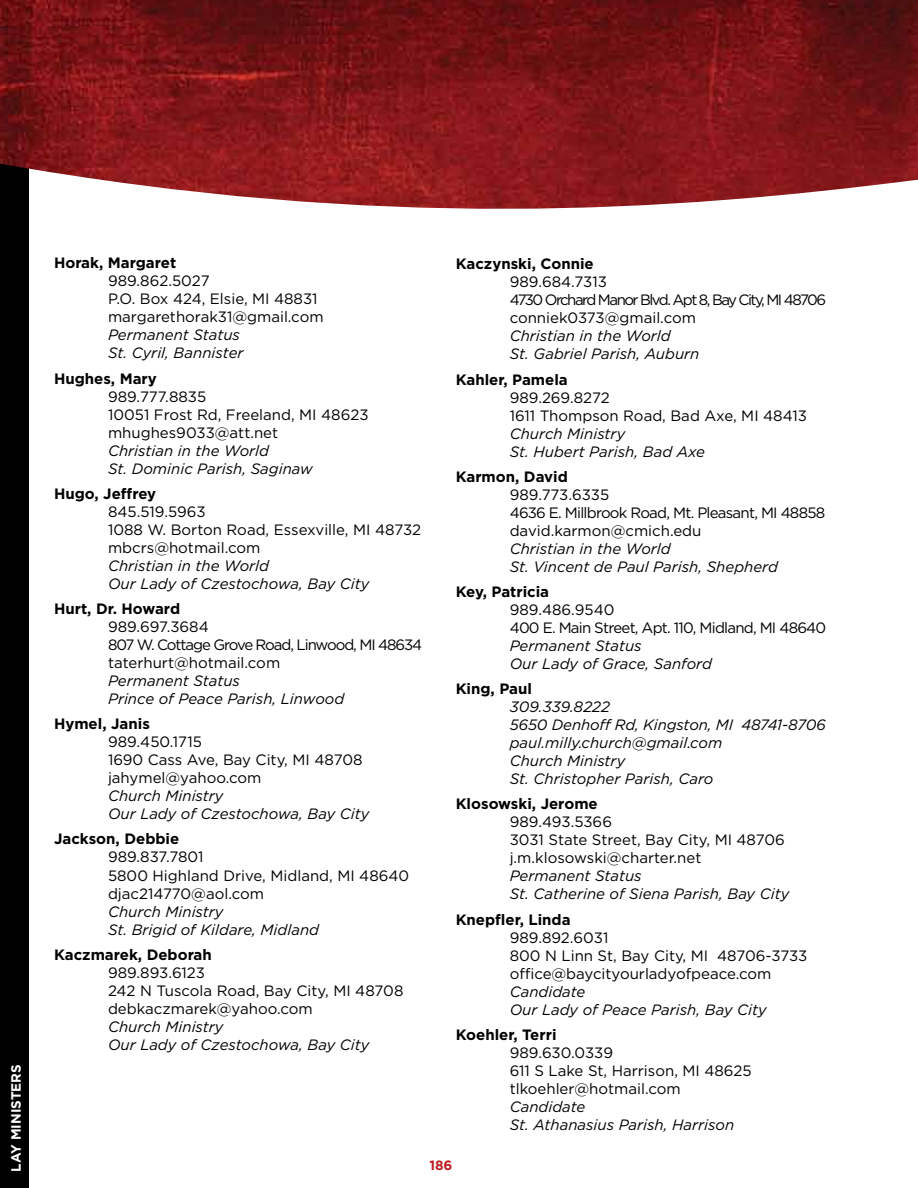
<style>
.page{position:relative;width:918px;height:1188px;background:#fff}
.page>*{position:absolute;margin:0;border:0;box-sizing:border-box;transform-origin:0 0}
.t1{font:italic 15px/18px "Gotham";color:#000}
.t2{font:15px/18px "Gotham";color:#000}
.t3{font:700 15px "Gotham";color:#000}
.t4{font:15px/18px "Gotham";letter-spacing:-.05em;color:#000}
.t5{font:15px/18px "Gotham";letter-spacing:-.1em;color:#000}
.t6{font:15px/18px "Gotham";letter-spacing:-.07em;color:#000}
.t7{font:700 13.5px "Gotham";color:#fff}
.t8{font:700 13.5px "Gotham";color:#bf2026}
</style>
<div class="page">
<div style="left:0;top:0;width:29px;height:1188px;background:#000"></div>
<img style="left:0;top:0;width:918px;height:209px">
<p class="t7" style="left:7px;top:1172px;width:109px;rotate:-90deg">lay ministers</p>
<p class="t3" style="left:54px;top:253px;width:124px">Horak, Margaret</p>
<p class="t2" style="left:108px;top:272px;width:217px">989.862.5027<br>P.O. Box 424, Elsie, MI 48831 margarethorak31@gmail.com</p>
<p class="t1" style="left:108px;top:326px;width:137px">Permanent Status<br>St. Cyril, Bannister</p>
<p class="t3" style="left:54px;top:368px;width:104px">Hughes, Mary</p>
<p class="t2" style="left:108px;top:387px;width:262px">989.777.8835<br>10051 Frost Rd, Freeland, MI 48623 mhughes9033@att.net</p>
<p class="t1" style="left:108px;top:441px;width:207px">Christian in the World<br>St. Dominic Parish, Saginaw</p>
<p class="t3" style="left:54px;top:484px;width:104px">Hugo, Jeffrey</p>
<p class="t2" style="left:108px;top:502px;width:315px">845.519.5963<br>1088 W. Borton Road, Essexville, MI 48732 mbcrs@hotmail.com</p>
<p class="t1" style="left:108px;top:556px;width:263px">Christian in the World<br>Our Lady of Czestochowa, Bay City</p>
<p class="t3" style="left:54px;top:599px;width:128px">Hurt, Dr. Howard</p>
<p class="t6" style="left:108px;top:617px;width:316px">989.697.3684<br>807 W. Cottage Grove Road, Linwood, MI 48634 taterhurt@hotmail.com</p>
<p class="t1" style="left:108px;top:671px;width:238px">Permanent Status<br>Prince of Peace Parish, Linwood</p>
<p class="t3" style="left:54px;top:714px;width:97px">Hymel, Janis</p>
<p class="t2" style="left:108px;top:733px;width:256px">989.450.1715<br>1690 Cass Ave, Bay City, MI 48708 jahymel@yahoo.com</p>
<p class="t1" style="left:108px;top:787px;width:263px">Church Ministry<br>Our Lady of Czestochowa, Bay City</p>
<p class="t3" style="left:54px;top:829px;width:127px">Jackson, Debbie</p>
<p class="t2" style="left:108px;top:848px;width:303px">989.837.7801<br>5800 Highland Drive, Midland, MI 48640 djac214770@aol.com</p>
<p class="t1" style="left:108px;top:902px;width:213px">Church Ministry<br>St. Brigid of Kildare, Midland</p>
<p class="t3" style="left:54px;top:944px;width:159px">Kaczmarek, Deborah</p>
<p class="t2" style="left:108px;top:963px;width:297px">989.893.6123<br>242 N Tuscola Road, Bay City, MI 48708 debkaczmarek@yahoo.com</p>
<p class="t1" style="left:108px;top:1017px;width:263px">Church Ministry<br>Our Lady of Czestochowa, Bay City</p>
<p class="t3" style="left:456px;top:254px;width:140px">Kaczynski, Connie</p>
<p class="t5" style="left:510px;top:273px;width:318px">989.684.7313<br>4730 Orchard Manor Blvd. Apt 8, Bay City, MI 48706 conniek0373@gmail.com</p>
<p class="t1" style="left:510px;top:327px;width:191px">Christian in the World<br>St. Gabriel Parish, Auburn</p>
<p class="t3" style="left:456px;top:369px;width:114px">Kahler, Pamela</p>
<p class="t2" style="left:510px;top:388px;width:299px">989.269.8272<br>1611 Thompson Road, Bad Axe, MI 48413</p>
<p class="t1" style="left:510px;top:424px;width:197px">Church Ministry<br>St. Hubert Parish, Bad Axe</p>
<p class="t3" style="left:456px;top:467px;width:114px">Karmon, David</p>
<p class="t4" style="left:510px;top:485px;width:317px">989.773.6335<br>4636 E. Millbrook Road, Mt. Pleasant, MI 48858 david.karmon@cmich.edu</p>
<p class="t1" style="left:510px;top:539px;width:270px">Christian in the World<br>St. Vincent de Paul Parish, Shepherd</p>
<p class="t3" style="left:456px;top:582px;width:95px">Key, Patricia</p>
<p class="t4" style="left:510px;top:600px;width:318px">989.486.9540<br>400 E. Main Street, Apt. 110, Midland, MI 48640</p>
<p class="t1" style="left:510px;top:636px;width:204px">Permanent Status<br>Our Lady of Grace, Sanford</p>
<p class="t3" style="left:456px;top:679px;width:78px">King, Paul</p>
<p class="t1" style="left:510px;top:698px;width:318px">309.339.8222<br>5650 Denhoff Rd, Kingston, MI 48741-8706 paul.milly.church@gmail.com<br>Church Ministry<br>St. Christopher Parish, Caro</p>
<p class="t3" style="left:456px;top:794px;width:144px">Klosowski, Jerome</p>
<p class="t2" style="left:510px;top:813px;width:277px">989.493.5366<br>3031 State Street, Bay City, MI 48706 j.m.klosowski@charter.net</p>
<p class="t1" style="left:510px;top:867px;width:281px">Permanent Status<br>St. Catherine of Siena Parish, Bay City</p>
<p class="t3" style="left:456px;top:909px;width:116px">Knepfler, Linda</p>
<p class="t2" style="left:510px;top:928px;width:299px">989.892.6031<br>800 N Linn St, Bay City, MI 48706-3733 office@baycityourladyofpeace.com</p>
<p class="t1" style="left:510px;top:982px;width:259px">Candidate<br>Our Lady of Peace Parish, Bay City</p>
<p class="t3" style="left:456px;top:1025px;width:102px">Koehler, Terri</p>
<p class="t2" style="left:510px;top:1043px;width:244px">989.630.0339<br>611 S Lake St, Harrison, MI 48625 tlkoehler@hotmail.com</p>
<p class="t1" style="left:510px;top:1097px;width:226px">Candidate<br>St. Athanasius Parish, Harrison</p>
<p class="t8" style="left:429px;top:1156px;width:25px">186</p>
</div>
